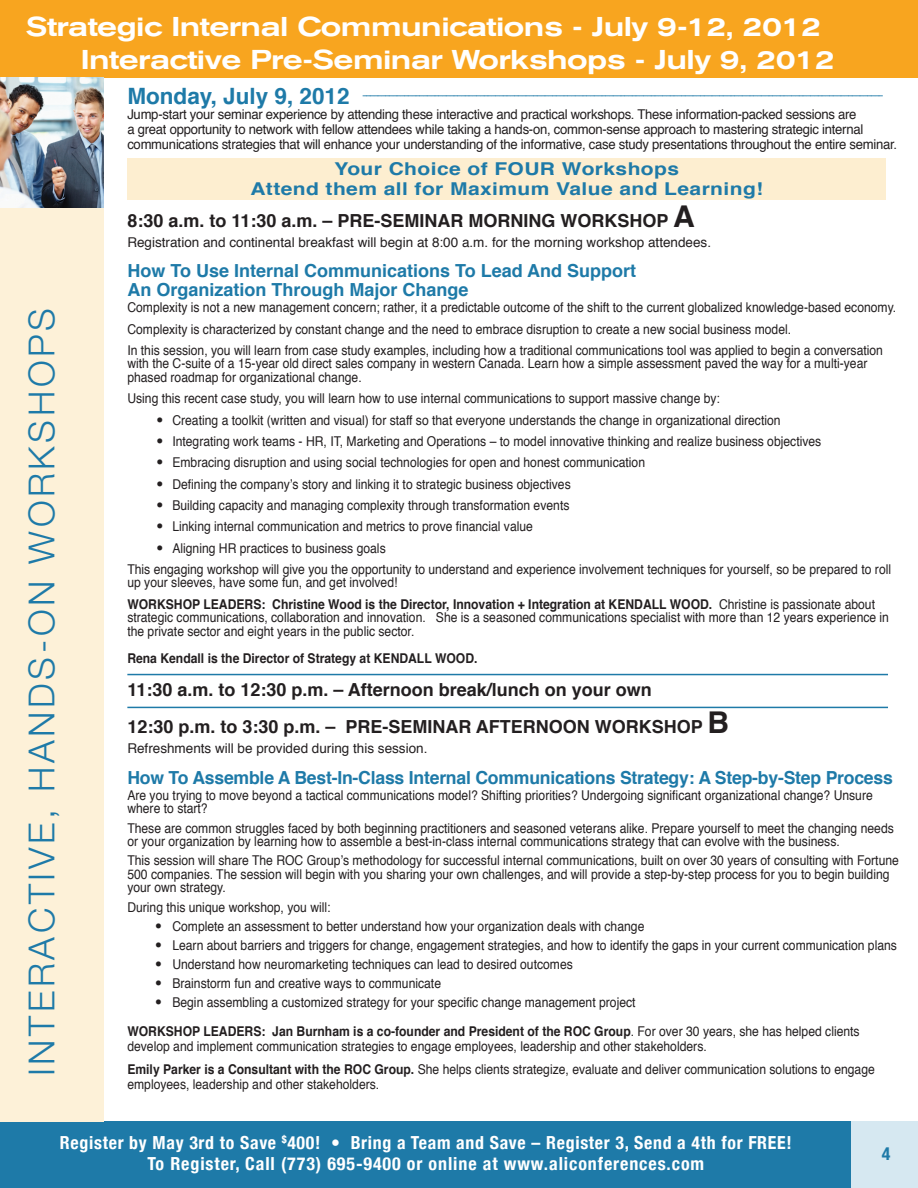
<style>
.page{position:relative;width:918px;height:1188px;background:#fff}
.page>*{position:absolute;margin:0;border:0;box-sizing:border-box;transform-origin:0 0}
.t1{font:300 36px "Helvetica Neue";letter-spacing:.1em;color:#1e7aa8}
.t2{font:500 expanded 27px/32.4px "Akzidenz Grotesk BE";letter-spacing:-.02em;color:#fff}
.t3{font:700 22.5px "Helvetica";color:#1e7aa8}
.t4{font:700 18px/19.5px "Helvetica";letter-spacing:-.005em;color:#1e7aa8}
.t5{font:700 18px/37.5px "Helvetica";color:#231f20}
.t6{font:700 condensed 18px/21.6px "Helvetica Neue";letter-spacing:.04em;color:#fff;text-align:center}
.t7{font:700 condensed 18px "Helvetica Neue";color:#1e7aa8}
.t8{font:700 17.7px/19.5px "Helvetica";letter-spacing:.02em;color:#1e7aa8;text-align:center;scale:1.19 1}
.t9{font:13.5px/13.5px "Helvetica";color:#231f20;scale:.9 1}
.t10{font:13.5px/15px "Helvetica";letter-spacing:-.02em;color:#231f20}
.t11{font:13.5px "Helvetica";color:#231f20}
.t12{font:700 13.5px "Helvetica";color:#231f20;scale:.9 1}
.t13{font:700 7.5px "Helvetica";color:#1e7aa8}
.s1{font-size:30px}
.s2{font-size:22.5px}
.s3{font-weight:700}
</style>
<div class="page">
<div style="left:0;top:1122px;width:852px;height:66px;background:#1e7aa8"></div>
<div style="left:852px;top:1122px;width:66px;height:66px;background:#d6e8f1"></div>
<div style="left:0;top:77px;width:104px;height:1045px;background:#fdf1d8"></div>
<div style="left:0;top:0;width:918px;height:78px;background:#f8a51f"></div>
<img style="left:0;top:78px;width:104px;height:129px">
<div style="left:127px;top:158px;width:759px;height:42px;background:#fdeed0"></div>
<hr style="left:127px;top:674px;width:761px;height:1px;background:#1e7aa8">
<hr style="left:127px;top:707px;width:761px;height:1px;background:#1e7aa8">
<h2 class="t2" style="left:81px;top:11px;width:755px;text-indent:-55px">Strategic Internal Communications - July 9-12, 2012<br>Interactive Pre-Seminar Workshops - July 9, 2012</h2>
<h1 class="t1" style="left:20px;top:1076px;width:770px;rotate:-90deg">INTERACTIVE, HANDS-ON WORKSHOPS</h1>
<h3 class="t3" style="left:127px;top:78px;width:224px">Monday, July 9, 2012</h3>
<p class="t13" style="left:363px;top:89px;width:522px">–––––––––––––––––––––––––––––––––––––––––––––––––––––––––––––––––––––––––––––––––––––––––––––––––––––––––––––––––––––––––––––––––––––––––</p>
<p class="t10" style="left:127px;top:107px;width:771px">Jump-start your seminar experience by attending these interactive and practical workshops. These information-packed sessions are<br>a great opportunity to network with fellow attendees while taking a hands-on, common-sense approach to mastering strategic internal communications strategies that will enhance your understanding of the informative, case study presentations throughout the entire seminar.</p>
<h3 class="t8" style="left:250px;top:160px;width:433px">Your Choice of FOUR Workshops<br>Attend them all for Maximum Value and Learning!</h3>
<h3 class="t5" style="left:127px;top:203px;width:569px">8:30 a.m. to 11:30 a.m. – PRE-SEMINAR MORNING WORKSHOP <span class="s1">A</span></h3>
<p class="t11" style="left:127px;top:232px;width:585px">Registration and continental breakfast will begin at 8:00 a.m. for the morning workshop attendees.</p>
<h3 class="t4" style="left:127px;top:261px;width:510px">How To Use Internal Communications To Lead And Support<br>An Organization Through Major Change</h3>
<p class="t9" style="left:127px;top:297px;width:856px;line-height:21.3px">Complexity is not a new management concern; rather, it a predictable outcome of the shift to the current globalized knowledge-based economy.<br>Complexity is characterized by constant change and the need to embrace disruption to create a new social business model.<br>In this session, you will learn from case study examples, including how a traditional communications tool was applied to begin a conversation</p>
<p class="t9" style="left:127px;top:357px;width:824px">with the C-suite of a 15-year old direct sales company in western Canada. Learn how a simple assessment paved the way for a multi-year phased roadmap for organizational change.</p>
<p class="t9" style="left:127px;top:392px;width:660px">Using this recent case study, you will learn how to use internal communications to support massive change by:</p>
<p class="t9" style="left:156px;top:414px;width:696px"><span class="s2">•</span> Creating a toolkit (written and visual) for staff so that everyone understands the change in organizational direction</p>
<p class="t9" style="left:156px;top:435px;width:741px"><span class="s2">•</span> Integrating work teams - HR, IT, Marketing and Operations – to model innovative thinking and realize business objectives</p>
<p class="t9" style="left:156px;top:456px;width:545px"><span class="s2">•</span> Embracing disruption and using social technologies for open and honest communication</p>
<p class="t9" style="left:156px;top:478px;width:463px"><span class="s2">•</span> Defining the company’s story and linking it to strategic business objectives</p>
<p class="t9" style="left:156px;top:499px;width:461px"><span class="s2">•</span> Building capacity and managing complexity through transformation events</p>
<p class="t9" style="left:156px;top:520px;width:420px"><span class="s2">•</span> Linking internal communication and metrics to prove financial value</p>
<p class="t9" style="left:127px;top:538px;width:850px;line-height:21.3px;text-indent:29px"><span class="s2">•</span> Aligning HR practices to business goals<br>This engaging workshop will give you the opportunity to understand and experience involvement techniques for yourself, so be prepared to roll</p>
<p class="t9" style="left:127px;top:576px;width:302px">up your sleeves, have some fun, and get involved!</p>
<p class="t12" style="left:127px;top:593px;width:24px">Workshop</p>
<p class="t12" style="left:203px;top:593px;width:11px">Leaders</p>
<p class="t9" style="left:127px;top:598px;width:848px;text-indent:134px"><span class="s3">: Christine Wood is the Director, Innovation + Integration at KENDALL WOOD.</span> Christine is passionate about strategic communications, collaboration and innovation. She is a seasoned communications specialist with more than 12 years experience in the private sector and eight years in the public sector.</p>
<p class="t12" style="left:127px;top:647px;width:391px">Rena Kendall is the Director of Strategy at KENDALL WOOD.</p>
<h3 class="t5" style="left:127px;top:671px;width:603px">11:30 a.m. to 12:30 p.m. – Afternoon break/lunch on your own<br>12:30 p.m. to 3:30 p.m. – PRE-SEMINAR AFTERNOON WORKSHOP <span class="s1">B</span></h3>
<p class="t11" style="left:127px;top:737px;width:302px">Refreshments will be provided during this session.</p>
<h3 class="t4" style="left:127px;top:768px;width:767px">How To Assemble A Best-In-Class Internal Communications Strategy: A Step-by-Step Process</h3>
<p class="t9" style="left:127px;top:789px;width:830px">Are you trying to move beyond a tactical communications model? Shifting priorities? Undergoing significant organizational change? Unsure where to start?</p>
<p class="t9" style="left:127px;top:822px;width:853px">These are common struggles faced by both beginning practitioners and seasoned veterans alike. Prepare yourself to meet the changing needs or your organization by learning how to assemble a best-in-class internal communications strategy that can evolve with the business.</p>
<p class="t9" style="left:127px;top:854px;width:859px">This session will share The ROC Group’s methodology for successful internal communications, built on over 30 years of consulting with Fortune<br>500 companies. The session will begin with you sharing your own challenges, and will provide a step-by-step process for you to begin building your own strategy.</p>
<p class="t9" style="left:127px;top:900px;width:227px">During this unique workshop, you will:</p>
<p class="t9" style="left:154px;top:920px;width:546px"><span class="s2">•</span> Complete an assessment to better understand how your organization deals with change</p>
<p class="t9" style="left:154px;top:939px;width:827px"><span class="s2">•</span> Learn about barriers and triggers for change, engagement strategies, and how to identify the gaps in your current communication plans</p>
<p class="t9" style="left:154px;top:958px;width:466px"><span class="s2">•</span> Understand how neuromarketing techniques can lead to desired outcomes</p>
<p class="t9" style="left:154px;top:977px;width:320px"><span class="s2">•</span> Brainstorm fun and creative ways to communicate</p>
<p class="t9" style="left:127px;top:989px;width:815px;line-height:28.5px;text-indent:27px"><span class="s2">•</span> Begin assembling a customized strategy for your specific change management project<br><span class="s3">WORKSHOP LEADERS: Jan Burnham is a co-founder and President of the ROC Group</span>. For over 30 years, she has helped clients</p>
<p class="t9" style="left:127px;top:1035px;width:832px;line-height:22.8px">develop and implement communication strategies to engage employees, leadership and other stakeholders.<br><span class="s3">Emily Parker is a Consultant with the ROC Group.</span> She helps clients strategize, evaluate and deliver communication solutions to engage</p>
<p class="t9" style="left:127px;top:1078px;width:281px">employees, leadership and other stakeholders.</p>
<h3 class="t6" style="left:60px;top:1131px;width:733px">Register by May 3rd to Save <sup>$</sup>400! • Bring a Team and Save – Register 3, Send a 4th for FREE!<br>To Register, Call (773) 695-9400 or online at www.aliconferences.com</h3>
<h3 class="t7" style="left:882px;top:1142px;width:10px">4</h3>
</div>
